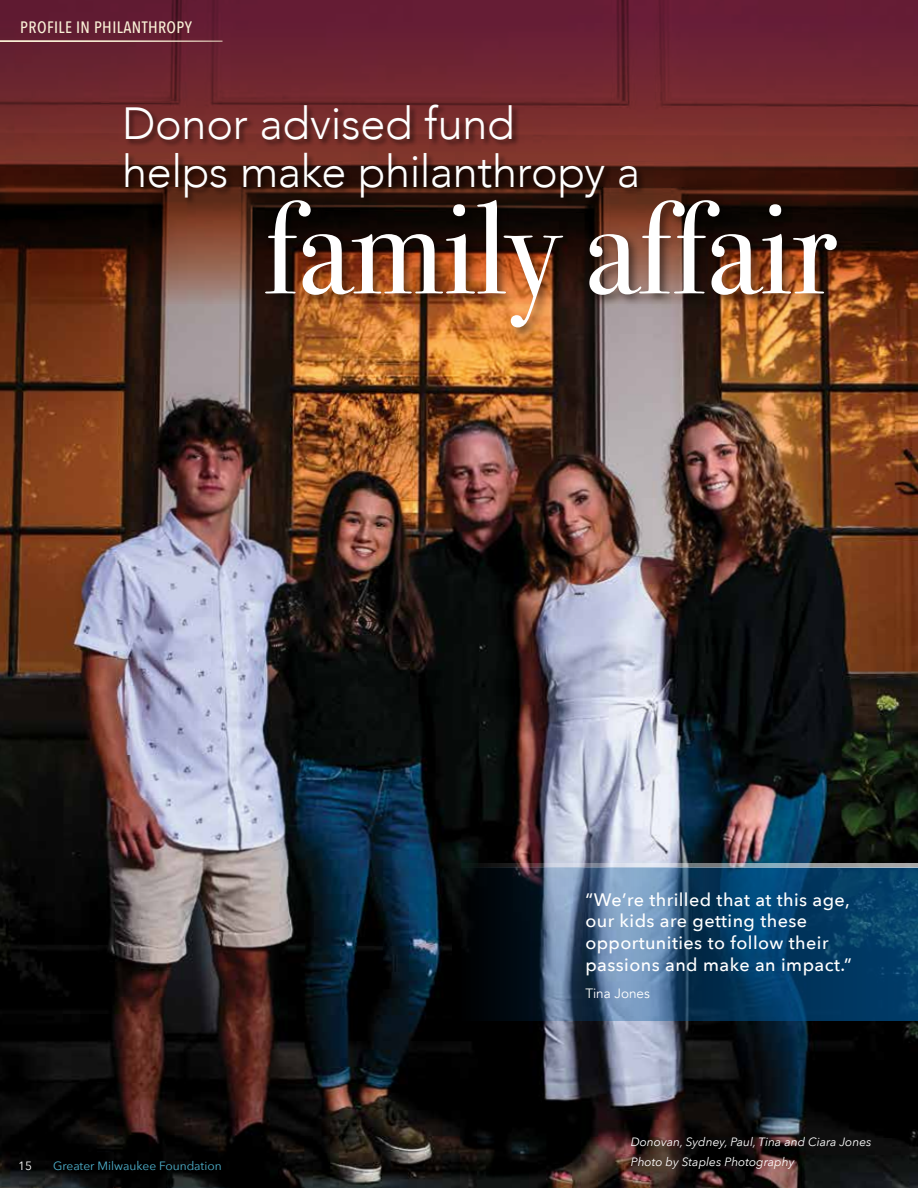
<style>
.page{position:relative;width:918px;height:1188px;background:#fff}
.page>*{position:absolute;margin:0;border:0;box-sizing:border-box;transform-origin:0 0}
.t1{font:132px "Bodoni Svty Two ITCTT";color:#fff}
.t2{font:300 45px/48px "Avenir";letter-spacing:-.005em;color:#fff}
.t3{font:500 18px/21.6px "Avenir Next";letter-spacing:.025em;color:#fff}
.t4{font:500 16.5px "Avenir Next Condensed";letter-spacing:.025em;color:#f9f0d6}
.t5{font:13.5px "Avenir";color:#fff}
.t6{font:italic 12px/19.8px "Avenir Next";color:#fff}
.t7{font:12px "Avenir Next";color:#4fb3cf}
.t8{font:12px "Avenir Next";color:#fff}
</style>
<div class="page">
<img style="left:0;top:303px;width:918px;height:885px">
<svg style="left:462px;top:868px;width:456px;height:153px;background:#204768"></svg>
<svg style="left:462px;top:863px;width:456px;height:5px;background:#8f96a0"></svg>
<svg style="left:0;top:0;width:918px;height:303px;background:#632429"></svg>
<div style="left:262px;top:197px;width:588px;height:143px;background:#000;opacity:.5"></div>
<div style="left:125px;top:104px;width:520px;height:102px;background:#000;opacity:.5"></div>
<hr style="left:0;top:40px;width:222px;height:2px;background:#f9f0d6">
<p class="t4" style="left:20px;top:17px;width:173px">PROFILE IN PHILANTHROPY</p>
<h2 class="t2" style="left:122px;top:100px;width:520px">Donor advised fund<br>helps make philanthropy a</h2>
<h1 class="t1" style="left:263px;top:140px;width:575px">family affair</h1>
<p class="t8" style="left:18px;top:1156px;width:15px">15</p>
<p class="t7" style="left:53px;top:1156px;width:170px">Greater Milwaukee Foundation</p>
<p class="t3" style="left:585px;top:888px;width:268px">“We’re thrilled that at this age, our kids are getting these opportunities to follow their passions and make an impact.”</p>
<p class="t5" style="left:585px;top:985px;width:66px">Tina Jones</p>
<p class="t6" style="left:631px;top:1131px;width:242px">Donovan, Sydney, Paul, Tina and Ciara Jones<br>Photo by Staples Photography</p>
</div>
